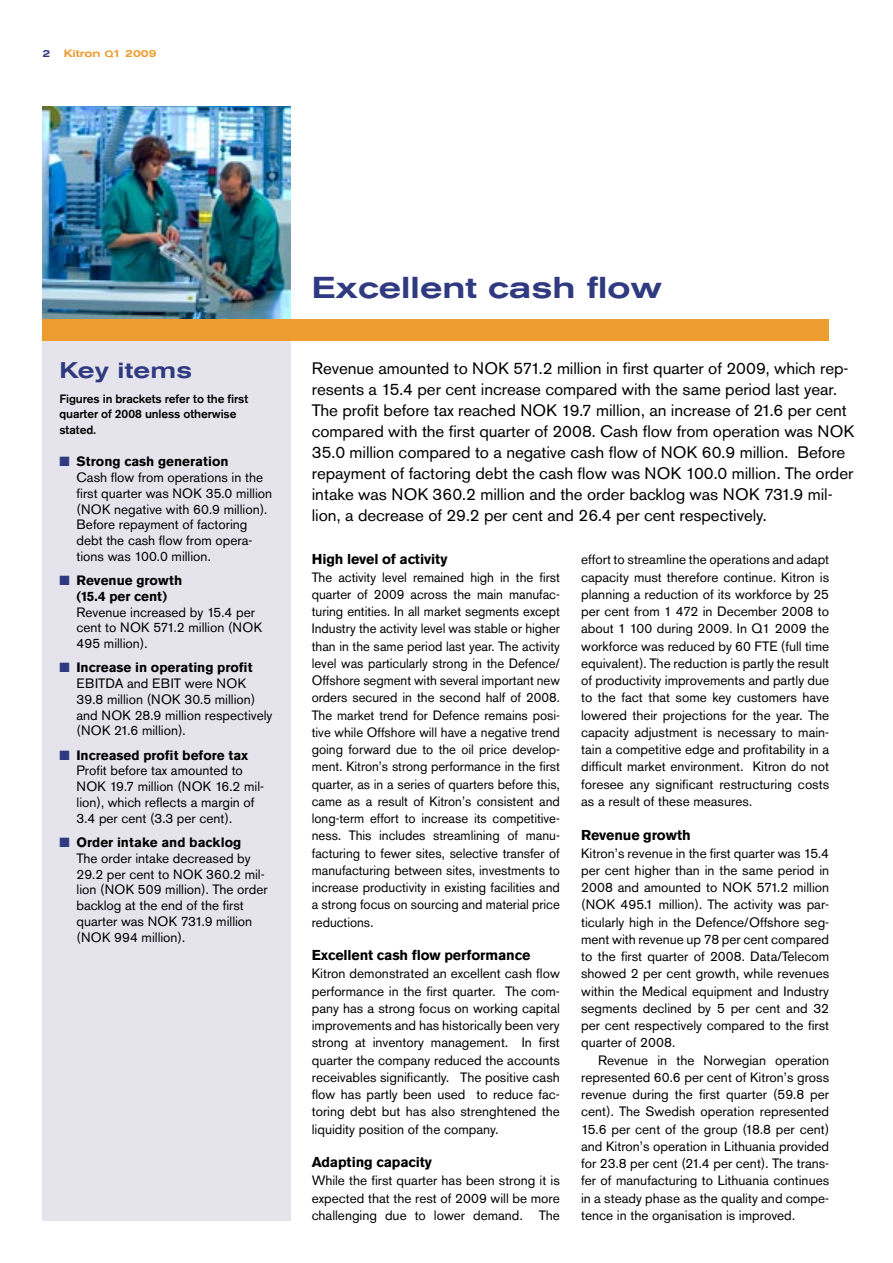
<style>
.page{position:relative;width:893px;height:1263px;background:#fff}
.page>*{position:absolute;margin:0;border:0;box-sizing:border-box;transform-origin:0 0}
.t1{font:500 expanded 30px "Akzidenz Grotesk BE";color:#303a80}
.t2{font:500 expanded 22.5px "Akzidenz Grotesk BE";color:#303a80}
.t3{font:16.5px/21px "Standard Grotesk BSK";letter-spacing:-.005em;color:#000}
.t4{font:700 14.25px "Standard Grotesk BSK";letter-spacing:-.01em;color:#000}
.t5{font:13.5px/17.2px "Standard Grotesk BSK";color:#000;text-align:justify}
.t6{font:700 13.5px/15.8px "Standard Grotesk BSK";color:#000;text-align:center}
.t7{font:500 12px/15.8px "Standard Grotesk BSK";letter-spacing:-.01em;color:#000}
.t8{font:500 expanded 10.5px "Akzidenz Grotesk BE";color:#ed9c2f}
.t9{font:500 expanded 10.5px "Akzidenz Grotesk BE";color:#303a80}
.s1{font-size:9px}
.s2{color:#303a80}
.s3{font-weight:700}
</style>
<div class="page">
<div style="left:43px;top:340px;width:248px;height:880px;background:#e5e4ed"></div>
<img style="left:43px;top:106px;width:248px;height:213px">
<div style="left:43px;top:319px;width:786px;height:21px;background:#ed9c2f"></div>
<p class="t9" style="left:43px;top:47px;width:9px">2</p>
<p class="t8" style="left:64px;top:47px;width:95px">Kitron <span class="s1">Q</span>1 2009</p>
<h2 class="t2" style="left:60px;top:357px;width:134px">Key items</h2>
<p class="t7" style="left:60px;top:390px;width:190px">Figures in brackets refer to the first quarter of 2008 unless otherwise stated.</p>
<p class="t5" style="left:77px;top:454px;width:197px;line-height:15.8px;text-align:left;text-indent:-17px"><span class="s2">■</span> <span class="s3">Strong cash generation<br></span>Cash flow from operations in the first quarter was NOK 35.0 million (NOK negative with 60.9 million).<br>Before repayment of factoring debt the cash flow from opera&shy;tions was 100.0 million.</p>
<p class="t6" style="left:60px;top:573px;width:124px"><span class="s2">■</span> Revenue growth (15.4 per cent)</p>
<p class="t5" style="left:77px;top:604px;width:187px;line-height:15.8px;text-align:left">Revenue increased by 15.4 per cent to NOK 571.2 million (NOK<br>495 million).</p>
<p class="t5" style="left:77px;top:660px;width:197px;line-height:15.8px;text-align:left;text-indent:-17px"><span class="s2">■</span> <span class="s3">Increase in operating profit<br></span>EBITDA and EBIT were NOK<br>39.8 million (NOK 30.5 million) and NOK 28.9 million respectively (NOK 21.6 million).</p>
<p class="t5" style="left:77px;top:747px;width:189px;line-height:15.8px;text-align:left;text-indent:-17px"><span class="s2">■</span> <span class="s3">Increased profit before tax<br></span>Profit before tax amounted to<br>NOK 19.7 million (NOK 16.2 mil&shy;lion), which reflects a margin of<br>3.4 per cent (3.3 per cent).</p>
<p class="t5" style="left:77px;top:834px;width:193px;line-height:15.8px;text-align:left;text-indent:-17px"><span class="s2">■</span> <span class="s3">Order intake and backlog<br></span>The order intake decreased by<br>29.2 per cent to NOK 360.2 mil&shy;lion (NOK 509 million). The order backlog at the end of the first quarter was NOK 731.9 million (NOK 994 million).</p>
<h1 class="t1" style="left:312px;top:270px;width:352px">Excellent cash flow</h1>
<p class="t3" style="left:312px;top:358px;width:544px">Revenue amounted to NOK 571.2 million in first quarter of 2009, which rep&shy;resents a 15.4 per cent increase compared with the same period last year.<br>The profit before tax reached NOK 19.7 million, an increase of 21.6 per cent compared with the first quarter of 2008. Cash flow from operation was NOK 35.0 million compared to a negative cash flow of NOK 60.9 million. Before repayment of factoring debt the cash flow was NOK 100.0 million. The order intake was NOK 360.2 million and the order backlog was NOK 731.9 mil&shy;lion, a decrease of 29.2 per cent and 26.4 per cent respectively.</p>
<p class="t4" style="left:312px;top:550px;width:137px">High level of activity</p>
<p class="t5" style="left:312px;top:568px;width:250px">The activity level remained high in the first quarter of 2009 across the main manufac&shy;turing entities. In all market segments except Industry the activity level was stable or higher than in the same period last year. The activity level was particularly strong in the Defence/ Offshore segment with several important new orders secured in the second half of 2008.<br>The market trend for Defence remains posi&shy;tive while Offshore will have a negative trend going forward due to the oil price develop&shy;ment. Kitron’s strong performance in the first quarter, as in a series of quarters before this, came as a result of Kitron’s consistent and long-term effort to increase its competitive&shy;ness. This includes streamlining of manu&shy;facturing to fewer sites, selective transfer of manufacturing between sites, investments to increase productivity in existing facilities and a strong focus on sourcing and material price reductions.</p>
<p class="t4" style="left:312px;top:947px;width:220px">Excellent cash flow performance</p>
<p class="t5" style="left:312px;top:965px;width:250px">Kitron demonstrated an excellent cash flow performance in the first quarter. The com&shy;pany has a strong focus on working capital improvements and has historically been very strong at inventory management. In first quarter the company reduced the accounts receivables significantly. The positive cash flow has partly been used to reduce fac&shy;toring debt but has also strenghtened the liquidity position of the company.</p>
<p class="t4" style="left:312px;top:1154px;width:122px">Adapting capacity</p>
<p class="t5" style="left:312px;top:1172px;width:250px">While the first quarter has been strong it is expected that the rest of 2009 will be more challenging due to lower demand. The</p>
<p class="t5" style="left:581px;top:551px;width:250px">effort to streamline the operations and adapt capacity must therefore continue. Kitron is planning a reduction of its workforce by 25 per cent from 1 472 in December 2008 to about 1 100 during 2009. In Q1 2009 the workforce was reduced by 60 FTE (full time equivalent). The reduction is partly the result of productivity improvements and partly due to the fact that some key customers have lowered their projections for the year. The capacity adjustment is necessary to main&shy;tain a competitive edge and profitability in a difficult market environment. Kitron do not foresee any significant restructuring costs as a result of these measures.</p>
<p class="t4" style="left:581px;top:826px;width:111px">Revenue growth</p>
<p class="t5" style="left:581px;top:844px;width:250px">Kitron’s revenue in the first quarter was 15.4 per cent higher than in the same period in 2008 and amounted to NOK 571.2 million (NOK 495.1 million). The activity was par&shy;ticularly high in the Defence/Offshore seg&shy;ment with revenue up 78 per cent compared to the first quarter of 2008. Data/Telecom showed 2 per cent growth, while revenues within the Medical equipment and Industry segments declined by 5 per cent and 32 per cent respectively compared to the first quarter of 2008.</p>
<p class="t5" style="left:581px;top:1051px;width:250px;text-indent:17px">Revenue in the Norwegian operation represented 60.6 per cent of Kitron’s gross revenue during the first quarter (59.8 per cent). The Swedish operation represented 15.6 per cent of the group (18.8 per cent) and Kitron’s operation in Lithuania provided for 23.8 per cent (21.4 per cent). The trans&shy;fer of manufacturing to Lithuania continues in a steady phase as the quality and compe&shy;tence in the organisation is improved.</p>
</div>
